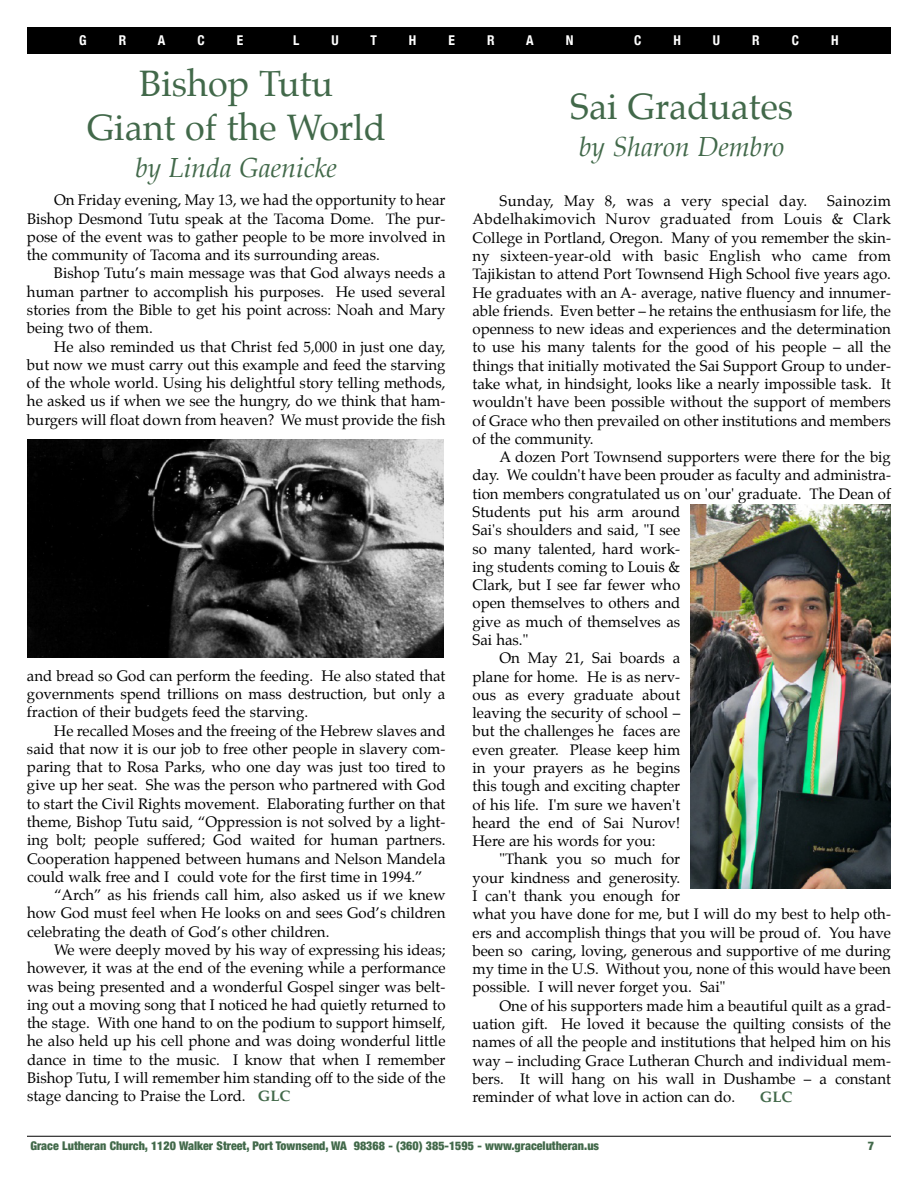
<style>
.page{position:relative;width:918px;height:1188px;background:#fff}
.page>*{position:absolute;margin:0;border:0;box-sizing:border-box;transform-origin:0 0}
.t1{font:36px/44px "Palatino";color:#42694a;text-align:center}
.t2{font:italic 27px "Palatino";color:#42694a}
.t3{font:15px/18.3px "Palatino";color:#000;text-align:justify}
.t4{font:15px "Palatino";letter-spacing:.02em;color:#000}
.t5{font:700 15px "Palatino";color:#42694a}
.t6{font:700 condensed 13.5px "Helvetica Neue";color:#fff}
.t7{font:900 condensed 12px "Helvetica Neue";color:#42694a}
.s1{font-weight:700;color:#42694a}
</style>
<div class="page">
<div style="left:27px;top:27px;width:864px;height:26px;background:#000"></div>
<hr style="left:27px;top:1136px;width:864px;height:1px;background:#000">
<img style="left:27px;top:440px;width:417px;height:217px">
<img style="left:690px;top:505px;width:201px;height:384px">
<p class="t6" style="left:79px;top:32px;width:9px">G</p>
<p class="t6" style="left:119px;top:32px;width:9px">R</p>
<p class="t6" style="left:158px;top:32px;width:9px">A</p>
<p class="t6" style="left:198px;top:32px;width:9px">C</p>
<p class="t6" style="left:237px;top:32px;width:8px">E</p>
<p class="t6" style="left:293px;top:32px;width:8px">L</p>
<p class="t6" style="left:332px;top:32px;width:9px">U</p>
<p class="t6" style="left:370px;top:32px;width:8px">T</p>
<p class="t6" style="left:409px;top:32px;width:9px">H</p>
<p class="t6" style="left:449px;top:32px;width:8px">E</p>
<p class="t6" style="left:487px;top:32px;width:9px">R</p>
<p class="t6" style="left:526px;top:32px;width:9px">A</p>
<p class="t6" style="left:566px;top:32px;width:9px">N</p>
<p class="t6" style="left:634px;top:32px;width:9px">C</p>
<p class="t6" style="left:673px;top:32px;width:9px">H</p>
<p class="t6" style="left:713px;top:32px;width:9px">U</p>
<p class="t6" style="left:752px;top:32px;width:9px">R</p>
<p class="t6" style="left:792px;top:32px;width:9px">C</p>
<p class="t6" style="left:831px;top:32px;width:9px">H</p>
<h1 class="t1" style="left:87px;top:64px;width:300px">Bishop Tutu<br>Giant of the World</h1>
<h2 class="t2" style="left:135px;top:155px;width:203px">by Linda Gaenicke</h2>
<p class="t3" style="left:27px;top:192px;width:420px;text-indent:27px">On Friday evening, May 13, we had the opportunity to hear Bishop Desmond Tutu speak at the Tacoma Dome. The pur&shy;pose of the event was to gather people to be more involved in the community of Tacoma and its surrounding areas.</p>
<p class="t3" style="left:27px;top:265px;width:420px;text-indent:27px">Bishop Tutu’s main message was that God always needs a human partner to accomplish his purposes. He used several stories from the Bible to get his point across: Noah and Mary being two of them.</p>
<p class="t3" style="left:27px;top:338px;width:420px;text-indent:27px">He also reminded us that Christ fed 5,000 in just one day, but now we must carry out this example and feed the starving of the whole world. Using his delightful story telling methods, he asked us if when we see the hungry, do we think that ham&shy;burgers will float down from heaven? We must provide the fish</p>
<p class="t3" style="left:27px;top:668px;width:420px">and bread so God can perform the feeding. He also stated that governments spend trillions on mass destruction, but only a fraction of their budgets feed the starving.</p>
<p class="t3" style="left:27px;top:722px;width:420px;text-indent:27px">He recalled Moses and the freeing of the Hebrew slaves and said that now it is our job to free other people in slavery com&shy;paring that to Rosa Parks, who one day was just too tired to give up her seat. She was the person who partnered with God to start the Civil Rights movement. Elaborating further on that theme, Bishop Tutu said, “Oppression is not solved by a light&shy;ing bolt; people suffered; God waited for human partners.<br>Cooperation happened between humans and Nelson Mandela could walk free and I could vote for the first time in 1994.”</p>
<p class="t3" style="left:27px;top:887px;width:420px;text-indent:27px">“Arch” as his friends call him, also asked us if we knew how God must feel when He looks on and sees God’s children celebrating the death of God’s other children.</p>
<p class="t3" style="left:27px;top:942px;width:420px;text-indent:27px">We were deeply moved by his way of expressing his ideas; however, it was at the end of the evening while a performance was being presented and a wonderful Gospel singer was belt&shy;ing out a moving song that I noticed he had quietly returned to the stage. With one hand to on the podium to support himself, he also held up his cell phone and was doing wonderful little dance in time to the music. I know that when I remember Bishop Tutu, I will remember him standing off to the side of the stage dancing to Praise the Lord. <span class="s1">GLC</span></p>
<h1 class="t1" style="left:570px;top:87px;width:224px">Sai Graduates</h1>
<h2 class="t2" style="left:579px;top:134px;width:207px">by Sharon Dembro</h2>
<p class="t4" style="left:500px;top:194px;width:309px">Sunday, May 8, was a very special day.</p>
<p class="t3" style="left:472px;top:193px;width:420px;text-indent:355px">Sainozim Abdelhakimovich Nurov graduated from Louis &amp; Clark College in Portland, Oregon. Many of you remember the skin&shy;ny sixteen-year-old with basic English who came from Tajikistan to attend Port Townsend High School five years ago.<br>He graduates with an A- average, native fluency and innumer&shy;able friends. Even better – he retains the enthusiasm for life, the openness to new ideas and experiences and the determination to use his many talents for the good of his people – all the things that initially motivated the Sai Support Group to under&shy;take what, in hindsight, looks like a nearly impossible task. It wouldn't have been possible without the support of members of Grace who then prevailed on other institutions and members of the community.</p>
<p class="t3" style="left:499px;top:449px;width:393px">A dozen Port Townsend supporters were there for the big</p>
<p class="t3" style="left:472px;top:467px;width:420px">day. We couldn't have been prouder as faculty and administra-</p>
<p class="t3" style="left:472px;top:485px;width:420px">tion members congratulated us on 'our' graduate. The Dean of</p>
<p class="t3" style="left:472px;top:504px;width:209px">Students put his arm around</p>
<p class="t3" style="left:472px;top:522px;width:209px">Sai's shoulders and said, "I see</p>
<p class="t3" style="left:472px;top:540px;width:209px">so many talented, hard work-</p>
<p class="t3" style="left:472px;top:559px;width:209px">ing students coming to Louis &amp;</p>
<p class="t3" style="left:472px;top:577px;width:209px">Clark, but I see far fewer who</p>
<p class="t3" style="left:472px;top:595px;width:209px">open themselves to others and</p>
<p class="t3" style="left:472px;top:613px;width:209px">give as much of themselves as</p>
<p class="t3" style="left:472px;top:632px;width:57px">Sai has."</p>
<p class="t3" style="left:499px;top:650px;width:182px">On May 21, Sai boards a</p>
<p class="t3" style="left:472px;top:668px;width:209px">plane for home. He is as nerv-</p>
<p class="t3" style="left:472px;top:687px;width:209px">ous as every graduate about</p>
<p class="t3" style="left:472px;top:705px;width:209px">leaving the security of school –</p>
<p class="t3" style="left:472px;top:723px;width:209px">but the challenges he faces are</p>
<p class="t3" style="left:472px;top:741px;width:209px">even greater. Please keep him</p>
<p class="t3" style="left:472px;top:760px;width:209px">in your prayers as he begins</p>
<p class="t3" style="left:472px;top:778px;width:209px">this tough and exciting chapter</p>
<p class="t3" style="left:472px;top:796px;width:209px">of his life. I'm sure we haven't</p>
<p class="t3" style="left:472px;top:815px;width:209px">heard the end of Sai Nurov!</p>
<p class="t3" style="left:472px;top:833px;width:185px">Here are his words for you:</p>
<p class="t3" style="left:499px;top:851px;width:182px">"Thank you so much for</p>
<p class="t3" style="left:472px;top:869px;width:209px">your kindness and generosity.</p>
<p class="t3" style="left:472px;top:888px;width:209px">I can't thank you enough for</p>
<p class="t3" style="left:472px;top:906px;width:420px">what you have done for me, but I will do my best to help oth-</p>
<p class="t3" style="left:472px;top:924px;width:420px">ers and accomplish things that you will be proud of. You have</p>
<p class="t3" style="left:472px;top:943px;width:420px">been so caring, loving, generous and supportive of me during</p>
<p class="t3" style="left:472px;top:961px;width:420px">my time in the U.S. Without you, none of this would have been</p>
<p class="t3" style="left:472px;top:979px;width:254px">possible. I will never forget you. Sai"</p>
<p class="t3" style="left:499px;top:997px;width:393px">One of his supporters made him a beautiful quilt as a grad-</p>
<p class="t3" style="left:472px;top:1016px;width:420px">uation gift. He loved it because the quilting consists of the</p>
<p class="t3" style="left:472px;top:1034px;width:420px">names of all the people and institutions that helped him on his</p>
<p class="t3" style="left:472px;top:1052px;width:420px">way – including Grace Lutheran Church and individual mem-</p>
<p class="t3" style="left:472px;top:1071px;width:420px">bers. It will hang on his wall in Dushambe – a constant</p>
<p class="t3" style="left:472px;top:1089px;width:264px">reminder of what love in action can do.</p>
<p class="t5" style="left:760px;top:1090px;width:34px">GLC</p>
<p class="t7" style="left:30px;top:1138px;width:570px">Grace Lutheran Church, 1120 Walker Street, Port Townsend, WA 98368 - (360) 385-1595 - www.gracelutheran.us</p>
<p class="t7" style="left:868px;top:1138px;width:8px">7</p>
</div>
